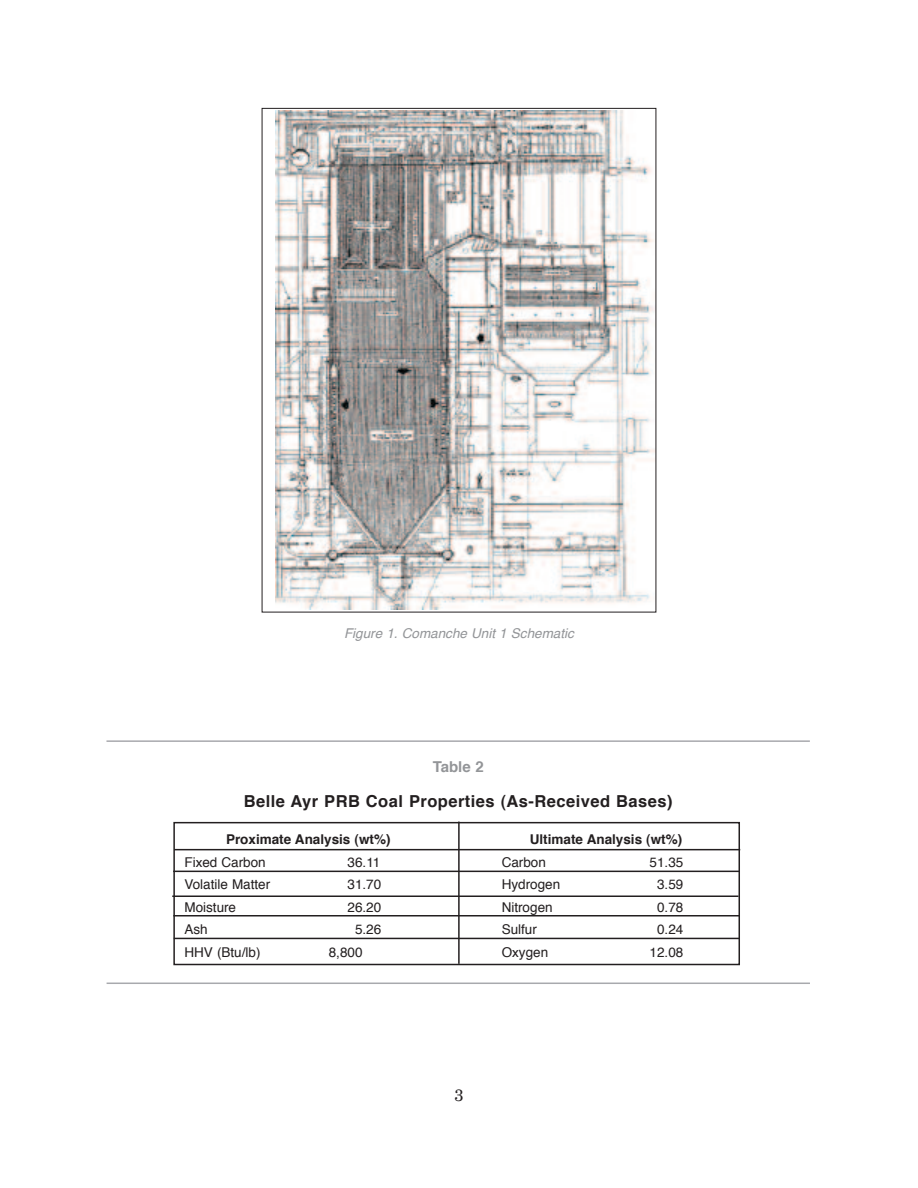
<style>
.page{position:relative;width:918px;height:1188px;background:#fff}
.page>*{position:absolute;margin:0;border:0;box-sizing:border-box;transform-origin:0 0}
.t1{font:700 16.5px "Helvetica";letter-spacing:.03em;color:#231f20}
.t2{font:16.5px "New Century Schlbk LT Std";color:#231f20}
.t3{font:700 15px "Helvetica";color:#939598}
.t4{font:13.5px "Helvetica";color:#231f20}
.t5{font:700 13.5px "Helvetica";color:#231f20}
.t6{font:italic 13.5px "Helvetica";color:#939598}
</style>
<div class="page">
<img style="left:275px;top:111px;width:379px;height:499px">
<div style="left:173px;top:822px;width:567px;height:143px;border:2px solid #231f20"></div>
<hr style="left:106px;top:740px;width:704px;height:2px;background:#a8a9ad">
<hr style="left:107px;top:983px;width:703px;height:1px;background:#a8a9ad">
<hr style="left:174px;top:849px;width:566px;height:1px;background:#231f20">
<hr style="left:173px;top:871px;width:566px;height:1px;background:#231f20">
<hr style="left:172px;top:896px;width:567px;height:1px;background:#231f20">
<hr style="left:173px;top:915px;width:567px;height:1px;background:#231f20">
<hr style="left:174px;top:938px;width:566px;height:1px;background:#231f20">
<hr style="left:458px;top:822px;width:2px;height:142px;background:#231f20">
<p class="t6" style="left:344px;top:628px;width:231px">Figure 1. Comanche Unit 1 Schematic</p>
<p class="t3" style="left:433px;top:761px;width:52px">Table 2</p>
<p class="t1" style="left:244px;top:794px;width:430px">Belle Ayr PRB Coal Properties (As-Received Bases)</p>
<p class="t5" style="left:226px;top:834px;width:166px">Proximate Analysis (wt%)</p>
<p class="t5" style="left:530px;top:834px;width:154px">Ultimate Analysis (wt%)</p>
<p class="t4" style="left:184px;top:857px;width:83px">Fixed Carbon</p>
<p class="t4" style="left:348px;top:857px;width:34px">36.11</p>
<p class="t4" style="left:502px;top:857px;width:46px">Carbon</p>
<p class="t4" style="left:650px;top:857px;width:35px">51.35</p>
<p class="t4" style="left:184px;top:879px;width:87px">Volatile Matter</p>
<p class="t4" style="left:348px;top:879px;width:35px">31.70</p>
<p class="t4" style="left:502px;top:879px;width:60px">Hydrogen</p>
<p class="t4" style="left:657px;top:879px;width:28px">3.59</p>
<p class="t4" style="left:184px;top:902px;width:53px">Moisture</p>
<p class="t4" style="left:348px;top:902px;width:35px">26.20</p>
<p class="t4" style="left:502px;top:902px;width:53px">Nitrogen</p>
<p class="t4" style="left:657px;top:902px;width:28px">0.78</p>
<p class="t4" style="left:184px;top:924px;width:25px">Ash</p>
<p class="t4" style="left:355px;top:924px;width:28px">5.26</p>
<p class="t4" style="left:502px;top:924px;width:37px">Sulfur</p>
<p class="t4" style="left:657px;top:924px;width:28px">0.24</p>
<p class="t4" style="left:184px;top:947px;width:78px">HHV (Btu/lb)</p>
<p class="t4" style="left:329px;top:947px;width:35px">8,800</p>
<p class="t4" style="left:502px;top:947px;width:48px">Oxygen</p>
<p class="t4" style="left:650px;top:947px;width:35px">12.08</p>
<p class="t2" style="left:454px;top:1089px;width:11px">3</p>
</div>
